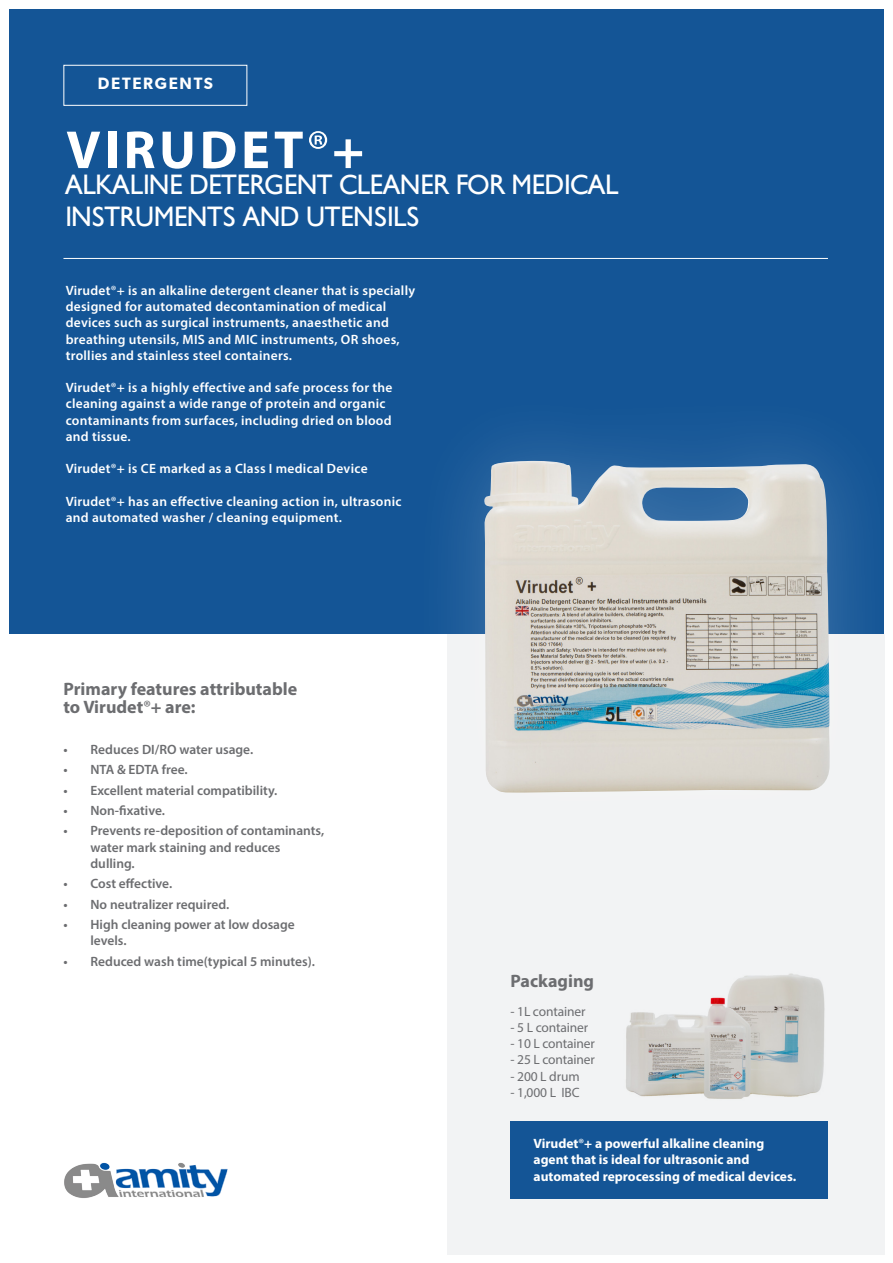
<style>
.page{position:relative;width:893px;height:1263px;background:#fff}
.page>*{position:absolute;margin:0;border:0;box-sizing:border-box;transform-origin:0 0}
.t1{font:700 54px "Myriad Pro";letter-spacing:.07em;color:#fff}
.t2{font:27px/32.4px "Gibson";color:#fff}
.t3{font:700 18px/18px "Myriad Pro";color:#6c6d70}
.t4{font:600 16.5px "Gibson";letter-spacing:.1em;color:#fff}
.t5{font:600 13.5px/16.2px "Myriad Pro";letter-spacing:.02em;color:#fff}
.t6{font:600 13.5px/16.2px "Myriad Pro";color:#6c6d70}
.t7{font:700 13.5px/16.2px "Myriad Pro";color:#fff}
.t8{font:13.5px "Myriad Pro";letter-spacing:-.01em;color:#6c6d70}
.s1{font-weight:400}
</style>
<div class="page">
<div style="left:447px;top:634px;width:437px;height:620px;background:#f2f3f4"></div>
<div style="left:510px;top:1122px;width:318px;height:77px;background:#145596"></div>
<div style="left:9px;top:9px;width:875px;height:625px;background:#145596"></div>
<img style="left:64px;top:1162px;width:164px;height:36px">
<div style="left:63px;top:65px;width:184px;height:41px;background:#145596;border:1px solid #fff"></div>
<img style="left:626px;top:973px;width:199px;height:126px">
<div style="left:405px;top:383px;width:488px;height:488px;background:#fff;opacity:.2"></div>
<img style="left:484px;top:461px;width:346px;height:332px">
<hr style="left:63px;top:258px;width:765px;height:1px;background:#fff">
<p class="t4" style="left:98px;top:74px;width:117px">DETERGENTS</p>
<p class="t1" style="left:66px;top:115px;width:300px">VIRUDET<span class="s1">®</span>+</p>
<p class="t2" style="left:66px;top:169px;width:555px">ALKALINE DETERGENT CLEANER FOR MEDICAL<br>INSTRUMENTS AND UTENSILS</p>
<p class="t5" style="left:66px;top:282px;width:351px">Virudet<span class="s1">®</span>+ is an alkaline detergent cleaner that is specially designed for automated decontamination of medical devices such as surgical instruments, anaesthetic and</p>
<p class="t5" style="left:66px;top:331px;width:335px">breathing utensils, MIS and MIC instruments, OR shoes, trollies and stainless steel containers.</p>
<p class="t5" style="left:66px;top:379px;width:328px">Virudet<span class="s1">®</span>+ is a highly effective and safe process for the cleaning against a wide range of protein and organic contaminants from surfaces, including dried on blood and tissue.</p>
<p class="t5" style="left:66px;top:460px;width:303px">Virudet<span class="s1">®</span>+ is CE marked as a Class I medical Device</p>
<p class="t5" style="left:66px;top:493px;width:337px">Virudet<span class="s1">®</span>+ has an effective cleaning action in, ultrasonic and automated washer / cleaning equipment.</p>
<p class="t3" style="left:63px;top:679px;width:235px">Primary features attributable to Virudet<span class="s1">®</span>+ are:</p>
<p class="t6" style="left:63px;top:741px;width:191px">• Reduces DI/RO water usage.</p>
<p class="t6" style="left:63px;top:761px;width:126px">• NTA &amp; EDTA free.</p>
<p class="t6" style="left:63px;top:781px;width:215px">• Excellent material compatibility.</p>
<p class="t6" style="left:63px;top:802px;width:103px">• Non-fixative.</p>
<p class="t6" style="left:90px;top:822px;width:235px;text-indent:-27px">• Prevents re-deposition of contaminants, water mark staining and reduces dulling.</p>
<p class="t6" style="left:63px;top:875px;width:110px">• Cost effective.</p>
<p class="t6" style="left:63px;top:896px;width:167px">• No neutralizer required.</p>
<p class="t6" style="left:90px;top:916px;width:206px;text-indent:-27px">• High cleaning power at low dosage levels.</p>
<p class="t6" style="left:63px;top:953px;width:253px">• Reduced wash time(typical 5 minutes).</p>
<p class="t3" style="left:510px;top:971px;width:85px">Packaging</p>
<p class="t8" style="left:510px;top:1003px;width:77px">- 1L container</p>
<p class="t8" style="left:510px;top:1019px;width:79px">- 5 L container</p>
<p class="t8" style="left:510px;top:1035px;width:86px">- 10 L container</p>
<p class="t8" style="left:510px;top:1051px;width:86px">- 25 L container</p>
<p class="t8" style="left:510px;top:1068px;width:71px">- 200 L drum</p>
<p class="t8" style="left:510px;top:1084px;width:71px">- 1,000 L IBC</p>
<p class="t7" style="left:534px;top:1135px;width:264px">Virudet<span class="s1">®</span>+ a powerful alkaline cleaning agent that is ideal for ultrasonic and automated reprocessing of medical devices.</p>
</div>
